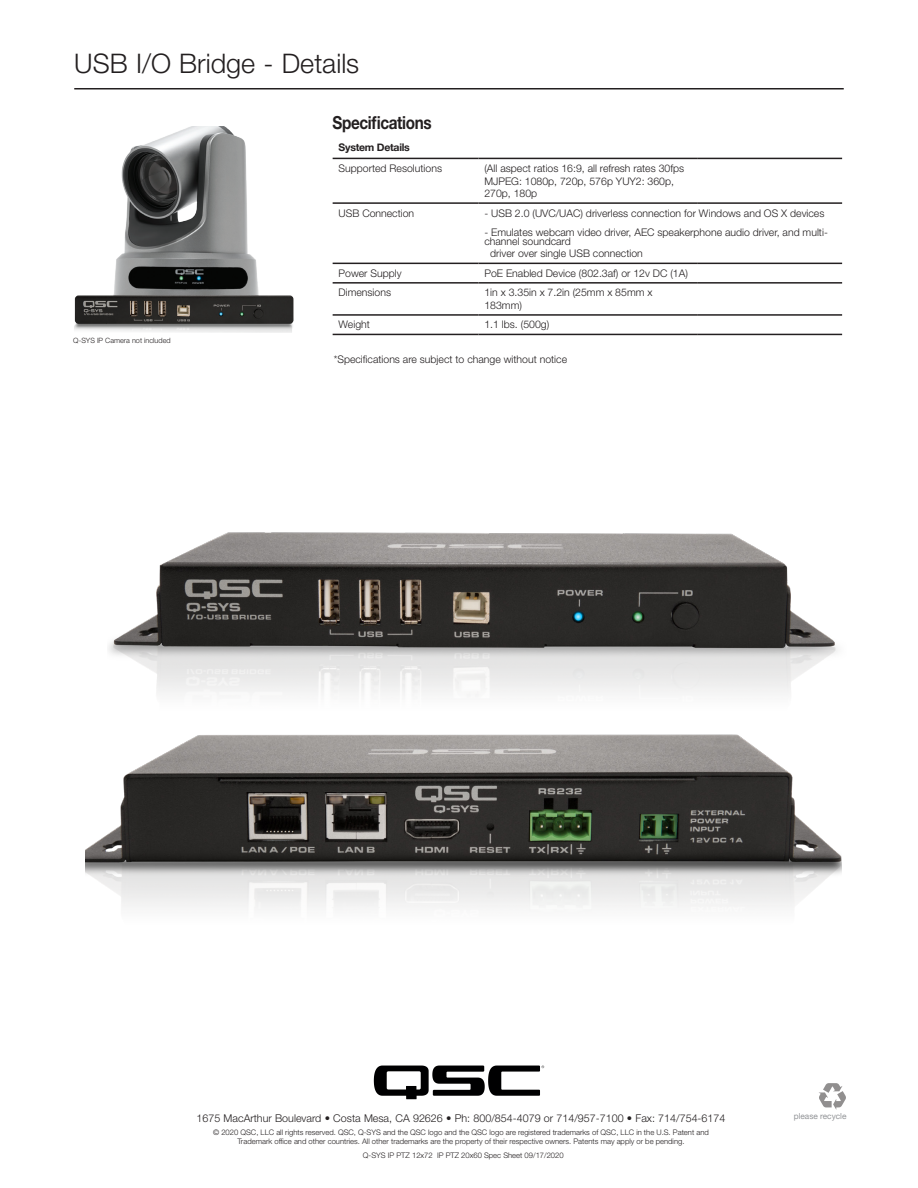
<style>
.page{position:relative;width:918px;height:1188px;background:#fff}
.page>*{position:absolute;margin:0;border:0;box-sizing:border-box;transform-origin:0 0}
.t1{font:300 27px "Helvetica Neue LT Pro";color:#231f20}
.Heading_1{font:700 18px "Helvetica Neue LT Pro";letter-spacing:-.025em;color:#231f20;scale:.85 1}
.t2{font:300 10.8px "Helvetica Neue LT Pro";color:#231f20}
.Specifications{font:300 10.5px/12.6px "Helvetica Neue LT Pro";color:#231f20}
.Specifications_Colum{font:700 10.5px "Helvetica Neue";letter-spacing:-.025em;color:#231f20}
.t3{font:8.25px "Helvetica Neue";color:#939598}
.t4{font:300 7.65px/9px "Helvetica Neue LT Pro";color:#231f20;text-align:center}
.Specifications-2{font:300 7.35px "Helvetica Neue LT Pro";color:#231f20}
</style>
<div class="page">
<svg style="left:819px;top:1083px;width:27px;height:27px"></svg>
<hr style="left:74px;top:88px;width:770px;height:1px;background:#231f20">
<svg style="left:374px;top:1066px;width:170px;height:33px"></svg>
<hr style="left:333px;top:158px;width:145px;height:1px;background:#231f20">
<hr style="left:478px;top:158px;width:219px;height:1px;background:#231f20">
<hr style="left:697px;top:158px;width:145px;height:1px;background:#231f20">
<hr style="left:333px;top:202px;width:145px;height:2px;background:#231f20">
<hr style="left:478px;top:202px;width:219px;height:2px;background:#231f20">
<hr style="left:697px;top:202px;width:145px;height:2px;background:#231f20">
<hr style="left:333px;top:263px;width:145px;height:1px;background:#231f20">
<hr style="left:478px;top:263px;width:219px;height:1px;background:#231f20">
<hr style="left:697px;top:263px;width:145px;height:1px;background:#231f20">
<hr style="left:333px;top:282px;width:145px;height:2px;background:#231f20">
<hr style="left:478px;top:282px;width:219px;height:2px;background:#231f20">
<hr style="left:697px;top:282px;width:145px;height:2px;background:#231f20">
<hr style="left:333px;top:314px;width:145px;height:2px;background:#231f20">
<hr style="left:478px;top:314px;width:219px;height:2px;background:#231f20">
<hr style="left:697px;top:314px;width:145px;height:2px;background:#231f20">
<hr style="left:333px;top:334px;width:145px;height:1px;background:#231f20">
<hr style="left:478px;top:334px;width:219px;height:1px;background:#231f20">
<hr style="left:697px;top:334px;width:145px;height:1px;background:#231f20">
<img style="left:74px;top:126px;width:220px;height:207px">
<img style="left:108px;top:532px;width:730px;height:121px">
<img style="left:85px;top:653px;width:756px;height:255px">
<h1 class="t1" style="left:74px;top:47px;width:287px">USB I/O Bridge - Details</h1>
<p class="Heading_1" style="left:333px;top:111px;width:118px">Specifications</p>
<p class="Specifications_Colum" style="left:339px;top:139px;width:73px">System Details</p>
<p class="Specifications" style="left:339px;top:162px;width:105px">Supported Resolutions</p>
<p class="Specifications" style="left:484px;top:162px;width:201px">(All aspect ratios 16:9, all refresh rates 30fps<br>MJPEG: 1080p, 720p, 576p YUY2: 360p,<br>270p, 180p</p>
<p class="Specifications" style="left:339px;top:206px;width:77px">USB Connection</p>
<p class="Specifications" style="left:484px;top:206px;width:342px">- USB 2.0 (UVC/UAC) driverless connection for Windows and OS X devices</p>
<p class="Specifications" style="left:484px;top:228px;width:345px;line-height:9px">- Emulates webcam video driver, AEC speakerphone audio driver, and multi&shy;channel soundcard</p>
<p class="Specifications" style="left:490px;top:247px;width:154px">driver over single USB connection</p>
<p class="Specifications" style="left:339px;top:267px;width:65px">Power Supply</p>
<p class="Specifications" style="left:484px;top:267px;width:205px">PoE Enabled Device (802.3af) or 12v DC (1A)</p>
<p class="Specifications" style="left:339px;top:286px;width:54px">Dimensions</p>
<p class="Specifications" style="left:484px;top:286px;width:170px">1in x 3.35in x 7.2in (25mm x 85mm x<br>183mm)</p>
<p class="Specifications" style="left:339px;top:318px;width:33px">Weight</p>
<p class="Specifications" style="left:484px;top:318px;width:66px">1.1 lbs. (500g)</p>
<p class="Specifications-2" style="left:73px;top:336px;width:99px">Q-SYS IP Camera not included</p>
<p class="Specifications" style="left:334px;top:353px;width:235px">*Specifications are subject to change without notice</p>
<p class="t2" style="left:196px;top:1112px;width:530px">1675 MacArthur Boulevard • Costa Mesa, CA 92626 • Ph: 800/854-4079 or 714/957-7100 • Fax: 714/754-6174</p>
<p class="t3" style="left:794px;top:1110px;width:54px">please recycle</p>
<p class="t4" style="left:213px;top:1128px;width:497px">© 2020 QSC, LLC all rights reserved. QSC, Q-SYS and the QSC logo and the QSC logo are registered trademarks of QSC, LLC in the U.S. Patent and<br>Trademark office and other countries. All other trademarks are the property of their respective owners. Patents may apply or be pending.</p>
<p class="t4" style="left:363px;top:1151px;width:202px">Q-SYS IP PTZ 12x72 IP PTZ 20x60 Spec Sheet 09/17/2020</p>
</div>
